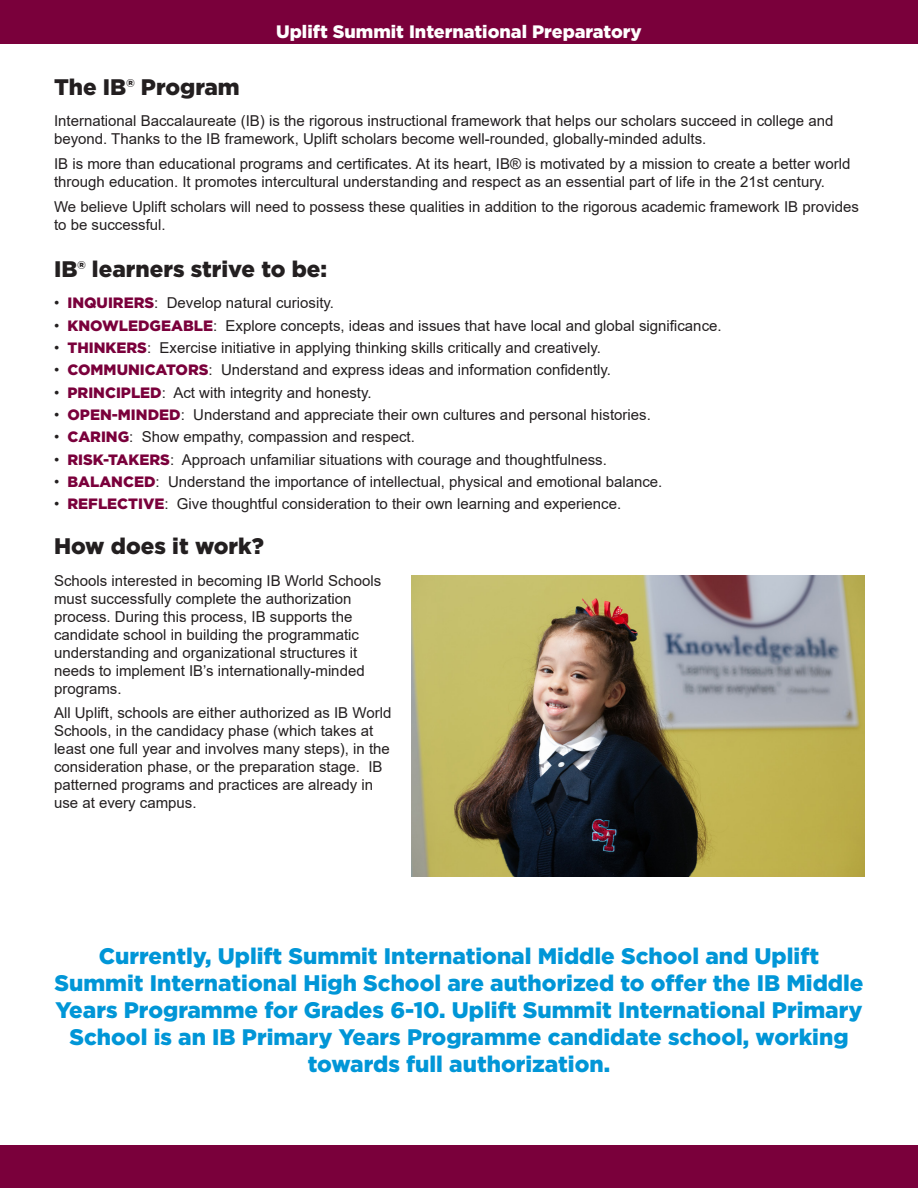
<style>
.page{position:relative;width:918px;height:1188px;background:#fff}
.page>*{position:absolute;margin:0;border:0;box-sizing:border-box;transform-origin:0 0}
.t1{font:900 22.5px/27px "Gotham";color:#0196d7;text-align:center}
.t2{font:900 22.5px "Gotham";color:#231f20}
.numbers_overlay{font:900 18px "Gotham";color:#fff}
.t3{font:15px/18px "Arial";color:#231f20}
.s1{font-family:"Gotham";font-weight:900;color:#7a003b}
</style>
<div class="page">
<div style="left:0;top:0;width:918px;height:43px;background:#7a003b"></div>
<div style="left:0;top:1145px;width:918px;height:43px;background:#7a003b"></div>
<img style="left:412px;top:575px;width:452px;height:301px">
<p class="numbers_overlay" style="left:276px;top:20px;width:367px">Uplift Summit International Preparatory</p>
<p class="t2" style="left:54px;top:71px;width:187px">The IB® Program</p>
<p class="t3" style="left:54px;top:112px;width:781px">International Baccalaureate (IB) is the rigorous instructional framework that helps our scholars succeed in college and beyond. Thanks to the IB framework, Uplift scholars become well-rounded, globally-minded adults.</p>
<p class="t3" style="left:54px;top:155px;width:798px">IB is more than educational programs and certificates. At its heart, IB® is motivated by a mission to create a better world through education. It promotes intercultural understanding and respect as an essential part of life in the 21st century.</p>
<p class="t3" style="left:54px;top:197px;width:807px">We believe Uplift scholars will need to possess these qualities in addition to the rigorous academic framework IB provides to be successful.</p>
<p class="t2" style="left:54px;top:253px;width:275px">IB® learners strive to be:</p>
<p class="t3" style="left:54px;top:294px;width:282px">• <span class="s1">INQUIRERS</span>: Develop natural curiosity.</p>
<p class="t3" style="left:54px;top:316px;width:669px">• <span class="s1">KNOWLEDGEABLE</span>: Explore concepts, ideas and issues that have local and global significance.</p>
<p class="t3" style="left:54px;top:339px;width:549px">• <span class="s1">THINKERS</span>: Exercise initiative in applying thinking skills critically and creatively.</p>
<p class="t3" style="left:54px;top:361px;width:559px">• <span class="s1">COMMUNICATORS</span>: Understand and express ideas and information confidently.</p>
<p class="t3" style="left:54px;top:383px;width:319px">• <span class="s1">PRINCIPLED</span>: Act with integrity and honesty.</p>
<p class="t3" style="left:54px;top:406px;width:598px">• <span class="s1">OPEN-MINDED</span>: Understand and appreciate their own cultures and personal histories.</p>
<p class="t3" style="left:54px;top:428px;width:362px">• <span class="s1">CARING</span>: Show empathy, compassion and respect.</p>
<p class="t3" style="left:54px;top:450px;width:554px">• <span class="s1">RISK-TAKERS</span>: Approach unfamiliar situations with courage and thoughtfulness.</p>
<p class="t3" style="left:54px;top:473px;width:610px">• <span class="s1">BALANCED</span>: Understand the importance of intellectual, physical and emotional balance.</p>
<p class="t3" style="left:54px;top:495px;width:569px">• <span class="s1">REFLECTIVE</span>: Give thoughtful consideration to their own learning and experience.</p>
<p class="t2" style="left:54px;top:531px;width:211px">How does it work?</p>
<p class="t3" style="left:54px;top:571px;width:329px">Schools interested in becoming IB World Schools must successfully complete the authorization process. During this process, IB supports the candidate school in building the programmatic understanding and organizational structures it needs to implement IB’s internationally-minded programs.</p>
<p class="t3" style="left:54px;top:704px;width:339px">All Uplift, schools are either authorized as IB World Schools, in the candidacy phase (which takes at least one full year and involves many steps), in the consideration phase, or the preparation stage. IB patterned programs and practices are already in use at every campus.</p>
<p class="t1" style="left:54px;top:942px;width:811px">Currently, Uplift Summit International Middle School and Uplift Summit International High School are authorized to offer the IB Middle Years Programme for Grades 6-10. Uplift Summit International Primary School is an IB Primary Years Programme candidate school, working towards full authorization.</p>
</div>
